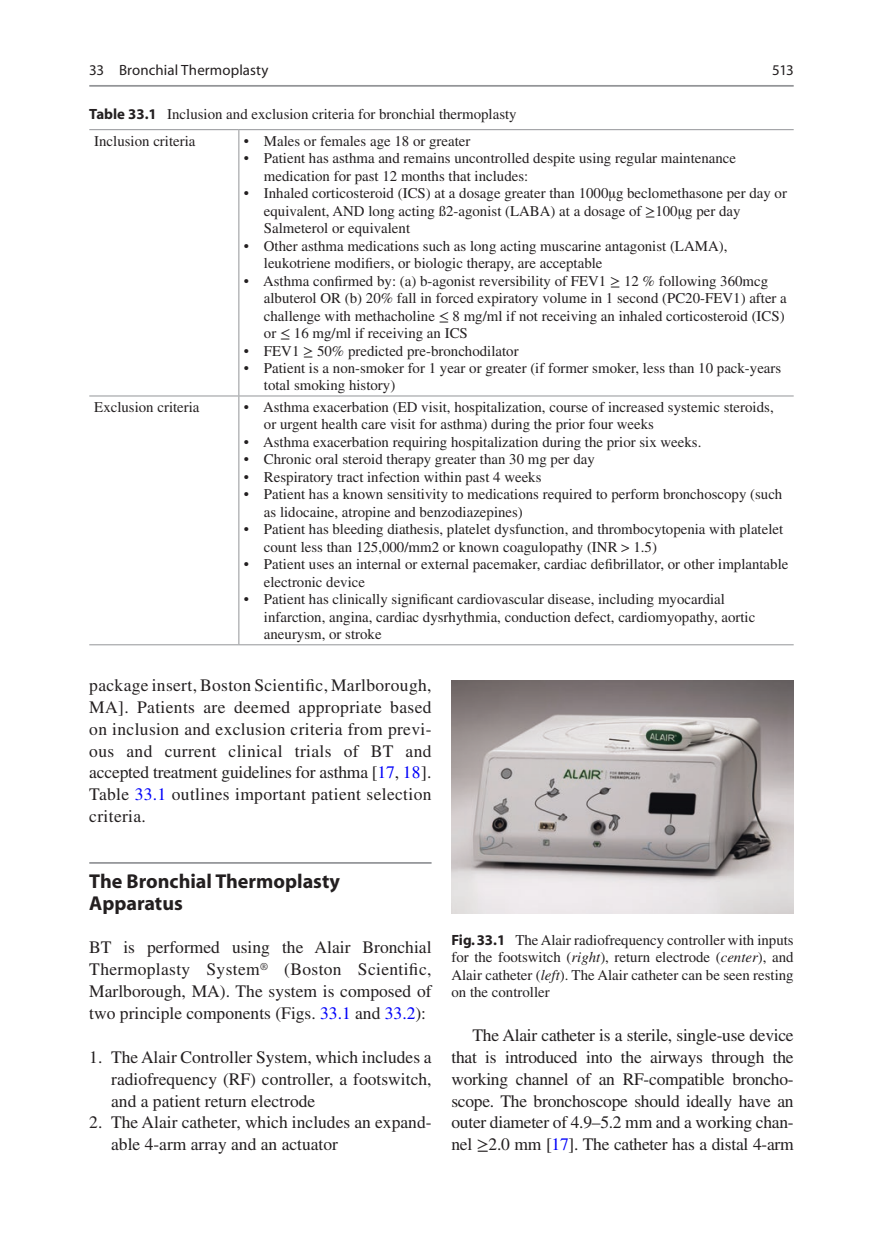
<style>
.page{position:relative;width:883px;height:1260px;background:#fff}
.page>*{position:absolute;margin:0;border:0;box-sizing:border-box;transform-origin:0 0}
.t1{font:700 20.12px/21.9px "Csxkvc Myriad";color:#231f20}
.t2{font:17.5px/21.9px "Qclfqm Times";color:#231f20;text-align:justify}
.t3{font:14.88px/17.5px "Qclfqm Times";color:#231f20}
.t4{font:14.88px "Ymrhdb Myriad";letter-spacing:.01em;color:#231f20}
.t5{font:14.88px "Xhmfjx Myriad";color:#231f20}
.s1{font-family:"Csxkvc Myriad";font-weight:700}
.s2{font-family:"Slnhyt STIX General"}
.s3{color:#0000fa}
.s4{font-family:"Glrjrq Times";font-style:italic}
</style>
<div class="page">
<hr style="left:89px;top:862px;width:343px;height:2px;background:#939598">
<hr style="left:89px;top:129px;width:150px;height:1px;background:#939598">
<hr style="left:239px;top:129px;width:555px;height:1px;background:#939598">
<hr style="left:238px;top:130px;width:1px;height:266px;background:#939598">
<hr style="left:239px;top:396px;width:555px;height:1px;background:#939598">
<hr style="left:239px;top:644px;width:555px;height:1px;background:#939598">
<hr style="left:89px;top:396px;width:150px;height:1px;background:#939598">
<hr style="left:238px;top:396px;width:1px;height:248px;background:#939598">
<hr style="left:89px;top:644px;width:150px;height:1px;background:#939598">
<img style="left:451px;top:681px;width:343px;height:232px">
<hr style="left:89px;top:85px;width:705px;height:2px;background:#939598">
<p class="t4" style="left:89px;top:63px;width:181px">33 Bronchial Thermoplasty</p>
<p class="t5" style="left:772px;top:63px;width:23px">513</p>
<p class="t3" style="left:94px;top:100px;width:424px;line-height:26.8px;text-indent:-5px"><span class="s1">Table 33.1</span> Inclusion and exclusion criteria for bronchial thermoplasty<br>Inclusion criteria</p>
<p class="t3" style="left:244px;top:132px;width:228px">• Males or females age 18 or greater</p>
<p class="t3" style="left:264px;top:149px;width:474px;text-indent:-20px">• Patient has asthma and remains uncontrolled despite using regular maintenance medication for past 12 months that includes:</p>
<p class="t3" style="left:264px;top:184px;width:525px;text-indent:-20px">• Inhaled corticosteroid (ICS) at a dosage greater than 1000μg beclomethasone per day or equivalent, AND long acting ß2-agonist (LABA) at a dosage of <span class="s2">≥</span>100μg per day<br>Salmeterol or equivalent</p>
<p class="t3" style="left:264px;top:237px;width:465px;text-indent:-20px">• Other asthma medications such as long acting muscarine antagonist (LAMA), leukotriene modifiers, or biologic therapy, are acceptable</p>
<p class="t3" style="left:264px;top:272px;width:525px;text-indent:-20px">• Asthma confirmed by: (a) b-agonist reversibility of FEV1 <span class="s2">≥</span> 12 % following 360mcg albuterol OR (b) 20% fall in forced expiratory volume in 1 second (PC20-FEV1) after a challenge with methacholine <span class="s2">≤</span> 8 mg/ml if not receiving an inhaled corticosteroid (ICS) or <span class="s2">≤</span> 16 mg/ml if receiving an ICS</p>
<p class="t3" style="left:244px;top:342px;width:276px">• FEV1 <span class="s2">≥</span> 50% predicted pre-bronchodilator</p>
<p class="t3" style="left:264px;top:359px;width:519px;text-indent:-20px">• Patient is a non-smoker for 1 year or greater (if former smoker, less than 10 pack-years total smoking history)</p>
<p class="t3" style="left:94px;top:398px;width:107px">Exclusion criteria</p>
<p class="t3" style="left:264px;top:398px;width:511px;text-indent:-20px">• Asthma exacerbation (ED visit, hospitalization, course of increased systemic steroids, or urgent health care visit for asthma) during the prior four weeks</p>
<p class="t3" style="left:244px;top:433px;width:459px">• Asthma exacerbation requiring hospitalization during the prior six weeks.</p>
<p class="t3" style="left:244px;top:450px;width:352px">• Chronic oral steroid therapy greater than 30 mg per day</p>
<p class="t3" style="left:244px;top:468px;width:299px">• Respiratory tract infection within past 4 weeks</p>
<p class="t3" style="left:264px;top:485px;width:520px;text-indent:-20px">• Patient has a known sensitivity to medications required to perform bronchoscopy (such as lidocaine, atropine and benzodiazepines)</p>
<p class="t3" style="left:264px;top:520px;width:521px;text-indent:-20px">• Patient has bleeding diathesis, platelet dysfunction, and thrombocytopenia with platelet count less than 125,000/mm2 or known coagulopathy (INR &gt; 1.5)</p>
<p class="t3" style="left:264px;top:555px;width:526px;text-indent:-20px">• Patient uses an internal or external pacemaker, cardiac defibrillator, or other implantable electronic device</p>
<p class="t3" style="left:264px;top:590px;width:493px;text-indent:-20px">• Patient has clinically significant cardiovascular disease, including myocardial infarction, angina, cardiac dysrhythmia, conduction defect, cardiomyopathy, aortic aneurysm, or stroke</p>
<p class="t2" style="left:89px;top:674px;width:344px">package insert, Boston Scientific, Marlborough, MA]. Patients are deemed appropriate based on inclusion and exclusion criteria from previ&shy;ous and current clinical trials of BT and accepted treatment guidelines for asthma [<span class="s3">17</span>, <span class="s3">18</span>].<br>Table <span class="s3">33.1</span> outlines important patient selection criteria.</p>
<h1 class="t1" style="left:89px;top:871px;width:252px">The Bronchial Thermoplasty<br>Apparatus</h1>
<p class="t2" style="left:89px;top:937px;width:344px">BT is performed using the Alair Bronchial Thermoplasty System<sup>®</sup> (Boston Scientific, Marlborough, MA). The system is composed of two principle components (Figs. <span class="s3">33.1</span> and <span class="s3">33.2</span>):</p>
<p class="t2" style="left:111px;top:1046px;width:322px;text-indent:-22px">1. The Alair Controller System, which includes a radiofrequency (RF) controller, a footswitch, and a patient return electrode</p>
<p class="t2" style="left:111px;top:1112px;width:322px;text-indent:-22px">2. The Alair catheter, which includes an expand&shy;able 4-arm array and an actuator</p>
<p class="t3" style="left:451px;top:931px;width:344px;text-align:justify"><span class="s1">Fig. 33.1</span> The Alair radiofrequency controller with inputs for the footswitch (<span class="s4">right</span>), return electrode (<span class="s4">center</span>), and Alair catheter (<span class="s4">left</span>). The Alair catheter can be seen resting on the controller</p>
<p class="t2" style="left:451px;top:1024px;width:344px;text-indent:21px">The Alair catheter is a sterile, single-use device that is introduced into the airways through the working channel of an RF-compatible broncho&shy;scope. The bronchoscope should ideally have an outer diameter of 4.9–5.2 mm and a working chan&shy;nel <span class="s2">≥</span>2.0 mm [<span class="s3">17</span>]. The catheter has a distal 4-arm</p>
</div>
